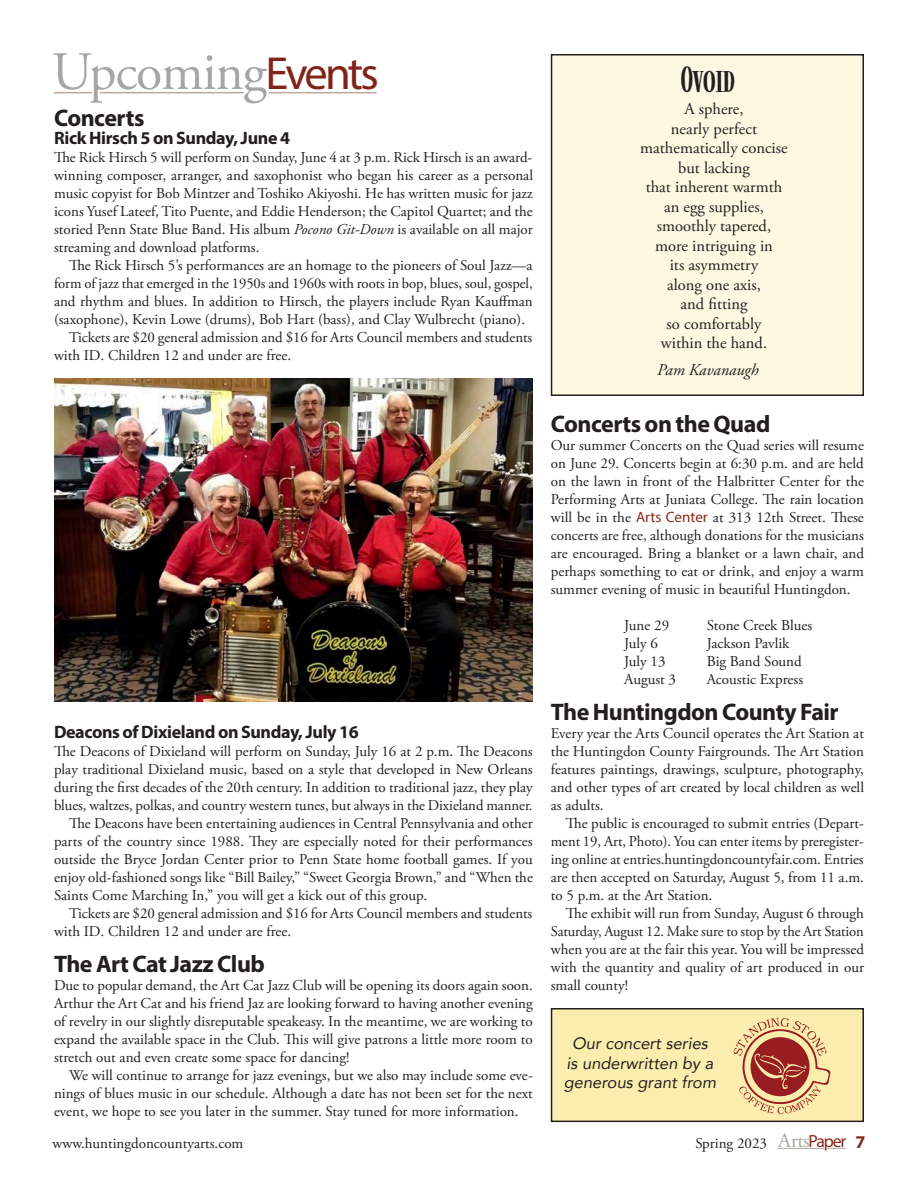
<style>
.page{position:relative;width:918px;height:1188px;background:#fff}
.page>*{position:absolute;margin:0;border:0;box-sizing:border-box;transform-origin:0 0}
.t1{font:54px "Adobe Garamond Pro";letter-spacing:-.02em;color:rgb(35 31 32/.4)}
.Poetry_Head{font:30px "Farmhand";letter-spacing:-.01em;color:#231f20}
.Head_3_on_Baseline{font:700 24px "Myriad Pro";letter-spacing:-.02em;color:#231f20}
.Head_4{font:700 18px "Myriad Pro";letter-spacing:-.02em;color:#231f20}
.Head_4_No_Space_Abov{font:700 18px "Myriad Pro";letter-spacing:-.02em;color:#231f20}
.Poetry_Body_with_Ind{font:16.5px/19.5px "Adobe Garamond Pro";color:#231f20;text-align:center}
.t2{font:italic 16.5px/19.8px "Avenir";color:#231f20;text-align:center}
.Poetry_Body_with_Ind-2{font:italic 16.5px "Adobe Garamond Pro";color:#231f20}
.Body_Text_No_Indent{font:15px/18px "Adobe Garamond Pro";color:#231f20;text-align:justify}
.Body_Text{font:15px/18px "Adobe Garamond Pro";color:#231f20;text-align:justify}
.s1{font-family:"Myriad Pro";font-size:46.5px;color:#812418}
.s2{font-style:italic}
.s3{font-family:"Myriad Pro";color:#8b271b}
.s4{font-size:20.55px;color:rgb(35 31 32/.4)}
.s5{font-family:"Myriad Pro";font-size:17.7px;color:#8b271b}
.s6{font-family:"Myriad Pro";font-weight:700;font-size:18px;color:#8b271b}
</style>
<div class="page">
<hr style="left:778px;top:1148px;width:46px;height:1px;background:#57210b">
<svg style="left:828px;top:1148px;width:18px;height:1px"></svg>
<div style="left:552px;top:1009px;width:311px;height:112px;background:#faedae"></div>
<div style="left:551px;top:1008px;width:313px;height:114px;border:2px solid #231f20"></div>
<svg style="left:733px;top:1017px;width:98px;height:98px"></svg>
<hr style="left:54px;top:92px;width:38px;height:1px;background:#57210b">
<hr style="left:100px;top:92px;width:144px;height:1px;background:#57210b">
<hr style="left:269px;top:92px;width:108px;height:1px;background:#57210b">
<img style="left:54px;top:378px;width:479px;height:324px">
<div style="left:552px;top:55px;width:311px;height:340px;background:#fcf8e2"></div>
<div style="left:551px;top:54px;width:313px;height:342px;border:2px solid #231f20"></div>
<h1 class="t1" style="left:52px;top:39px;width:329px">Upcoming<span class="s1">Events</span></h1>
<p class="Head_3_on_Baseline" style="left:54px;top:102px;width:92px">Concerts</p>
<p class="Head_4_No_Space_Abov" style="left:54px;top:126px;width:238px">Rick Hirsch 5 on Sunday, June 4</p>
<p class="Body_Text_No_Indent" style="left:54px;top:149px;width:481px">The Rick Hirsch 5 will perform on Sunday, June 4 at 3 p.m. Rick Hirsch is an award&shy;winning composer, arranger, and saxophonist who began his career as a personal music copyist for Bob Mintzer and Toshiko Akiyoshi. He has written music for jazz icons Yusef Lateef, Tito Puente, and Eddie Henderson; the Capitol Quartet; and the storied Penn State Blue Band. His album <span class="s2">Pocono Git-Down</span> is available on all major streaming and download platforms.</p>
<p class="Body_Text" style="left:54px;top:257px;width:480px;text-indent:15px">The Rick Hirsch 5’s performances are an homage to the pioneers of Soul Jazz—a form of jazz that emerged in the 1950s and 1960s with roots in bop, blues, soul, gospel, and rhythm and blues. In addition to Hirsch, the players include Ryan Kauffman (saxophone), Kevin Lowe (drums), Bob Hart (bass), and Clay Wulbrecht (piano).</p>
<p class="Body_Text" style="left:54px;top:329px;width:480px;text-indent:15px">Tickets are $20 general admission and $16 for Arts Council members and students with ID. Children 12 and under are free.</p>
<p class="Head_4" style="left:54px;top:720px;width:306px">Deacons of Dixieland on Sunday, July 16</p>
<p class="Body_Text_No_Indent" style="left:54px;top:743px;width:480px">The Deacons of Dixieland will perform on Sunday, July 16 at 2 p.m. The Deacons play traditional Dixieland music, based on a style that developed in New Orleans during the first decades of the 20th century. In addition to traditional jazz, they play blues, waltzes, polkas, and country western tunes, but always in the Dixieland manner.</p>
<p class="Body_Text" style="left:54px;top:815px;width:480px;text-indent:15px">The Deacons have been entertaining audiences in Central Pennsylvania and other parts of the country since 1988. They are especially noted for their performances outside the Bryce Jordan Center prior to Penn State home football games. If you enjoy old-fashioned songs like “Bill Bailey,” “Sweet Georgia Brown,” and “When the Saints Come Marching In,” you will get a kick out of this group.</p>
<p class="Body_Text" style="left:54px;top:905px;width:480px;text-indent:15px">Tickets are $20 general admission and $16 for Arts Council members and students with ID. Children 12 and under are free.</p>
<p class="Head_3_on_Baseline" style="left:54px;top:948px;width:212px">The Art Cat Jazz Club</p>
<p class="Body_Text_No_Indent" style="left:54px;top:977px;width:480px">Due to popular demand, the Art Cat Jazz Club will be opening its doors again soon.<br>Arthur the Art Cat and his friend Jaz are looking forward to having another evening of revelry in our slightly disreputable speakeasy. In the meantime, we are working to expand the available space in the Club. This will give patrons a little more room to stretch out and even create some space for dancing!</p>
<p class="Body_Text" style="left:54px;top:1067px;width:480px;text-indent:15px">We will continue to arrange for jazz evenings, but we also may include some eve&shy;nings of blues music in our schedule. Although a date has not been set for the next event, we hope to see you later in the summer. Stay tuned for more information.</p>
<p class="Poetry_Head" style="left:681px;top:61px;width:56px">Ovoid</p>
<p class="Poetry_Body_with_Ind" style="left:640px;top:100px;width:149px">A sphere,<br>nearly perfect mathematically concise but lacking<br>that inherent warmth an egg supplies, smoothly tapered, more intriguing in<br>its asymmetry<br>along one axis,<br>and fitting<br>so comfortably<br>within the hand.</p>
<p class="Poetry_Body_with_Ind-2" style="left:657px;top:360px;width:103px">Pam Kavanaugh</p>
<p class="Head_3_on_Baseline" style="left:551px;top:408px;width:221px">Concerts on the Quad</p>
<p class="Body_Text_No_Indent" style="left:551px;top:437px;width:315px">Our summer Concerts on the Quad series will resume on June 29. Concerts begin at 6:30 p.m. and are held on the lawn in front of the Halbritter Center for the Performing Arts at Juniata College. The rain location will be in the <span class="s3">Arts Center</span> at 313 12th Street. These concerts are free, although donations for the musicians are encouraged. Bring a blanket or a lawn chair, and perhaps something to eat or drink, and enjoy a warm summer evening of music in beautiful Huntingdon.</p>
<p class="Body_Text_No_Indent" style="left:624px;top:617px;width:46px">June 29</p>
<p class="Body_Text_No_Indent" style="left:707px;top:617px;width:107px">Stone Creek Blues</p>
<p class="Body_Text_No_Indent" style="left:624px;top:635px;width:35px">July 6</p>
<p class="Body_Text_No_Indent" style="left:707px;top:635px;width:84px">Jackson Pavlik</p>
<p class="Body_Text_No_Indent" style="left:624px;top:653px;width:43px">July 13</p>
<p class="Body_Text_No_Indent" style="left:707px;top:653px;width:97px">Big Band Sound</p>
<p class="Body_Text_No_Indent" style="left:624px;top:671px;width:53px">August 3</p>
<p class="Body_Text_No_Indent" style="left:707px;top:671px;width:98px">Acoustic Express</p>
<p class="Head_3_on_Baseline" style="left:551px;top:696px;width:289px">The Huntingdon County Fair</p>
<p class="Body_Text_No_Indent" style="left:551px;top:725px;width:315px">Every year the Arts Council operates the Art Station at the Huntingdon County Fairgrounds. The Art Station features paintings, drawings, sculpture, photography, and other types of art created by local children as well as adults.</p>
<p class="Body_Text" style="left:551px;top:815px;width:315px;text-indent:15px">The public is encouraged to submit entries (Depart&shy;ment 19, Art, Photo). You can enter items by preregister&shy;ing online at entries.huntingdoncountyfair.com. Entries are then accepted on Saturday, August 5, from 11 a.m. to 5 p.m. at the Art Station.</p>
<p class="Body_Text" style="left:551px;top:905px;width:315px;text-indent:15px">The exhibit will run from Sunday, August 6 through Saturday, August 12. Make sure to stop by the Art Station when you are at the fair this year. You will be impressed with the quantity and quality of art produced in our small county!</p>
<p class="t2" style="left:564px;top:1033px;width:154px">Our concert series<br>is underwritten by a generous grant from</p>
<p class="Body_Text_No_Indent" style="left:53px;top:1134px;width:192px">www.huntingdoncountyarts.com</p>
<p class="Body_Text_No_Indent" style="left:695px;top:1134px;width:172px">Spring 2023 <span class="s4">Arts</span><span class="s5">Paper</span> <span class="s6">7</span></p>
</div>
